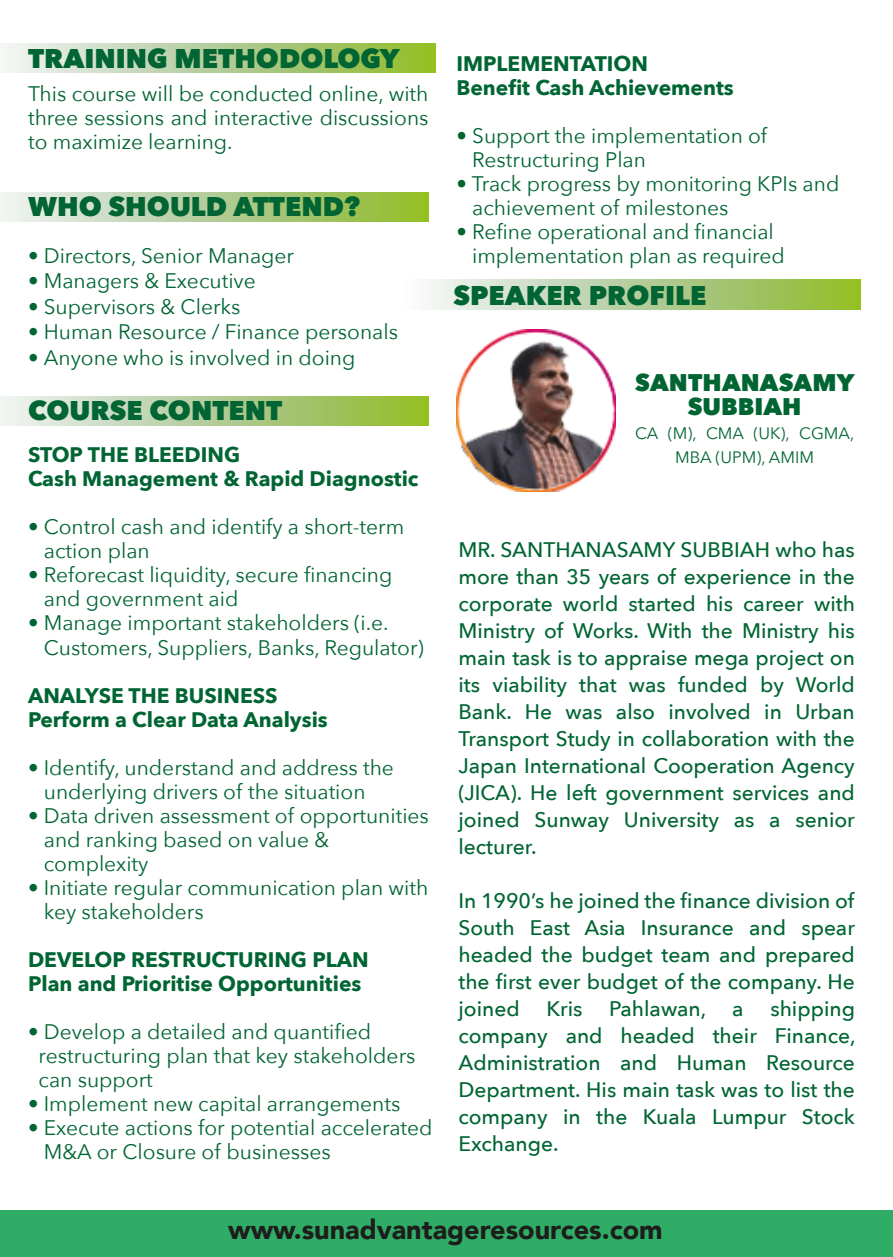
<style>
.page{position:relative;width:893px;height:1257px;background:#fff}
.page>*{position:absolute;margin:0;border:0;box-sizing:border-box;transform-origin:0 0}
.t1{font:800 27px "Avenir Next";color:#006533}
.t2{font:900 27px "Avenir";color:#1d1d1b}
.t3{font:800 24px/24px "Avenir Next";letter-spacing:.005em;color:#006533;text-align:center}
.t4{font:21px/24px "Avenir Next";color:#006533}
.t5{font:500 21px/27px "Avenir Next";color:#006533;text-align:justify}
.t6{font:700 21px/24px "Avenir Next";color:#006533}
.t7{font:16.5px/24px "Avenir Next";color:#006533;text-align:center}
.s1{font-weight:600}
</style>
<div class="page">
<div style="left:0;top:1210px;width:893px;height:46px;background:#2fac66"></div>
<div style="left:0;top:43px;width:436px;height:30px;background:linear-gradient(to right,#e9edfc,#89b62d)"></div>
<div style="left:0;top:192px;width:429px;height:30px;background:linear-gradient(to right,#e7ecf9,#89b62c)"></div>
<div style="left:0;top:396px;width:429px;height:29px;background:linear-gradient(to right,#e7ecf9,#89b62c)"></div>
<div style="left:402px;top:280px;width:459px;height:29px;background:linear-gradient(to right,#f1f3ff,#87b42e)"></div>
<img style="left:456px;top:330px;width:159px;height:162px">
<p class="t1" style="left:28px;top:42px;width:373px">TRAINING METHODOLOGY</p>
<p class="t4" style="left:28px;top:81px;width:402px;text-align:justify">This course will be conducted online, with three sessions and interactive discussions to maximize learning.</p>
<p class="t1" style="left:28px;top:190px;width:333px">WHO SHOULD ATTEND?</p>
<p class="t4" style="left:28px;top:243px;width:268px"><span class="s1">•</span> Directors, Senior Manager</p>
<p class="t4" style="left:28px;top:268px;width:229px"><span class="s1">•</span> Managers &amp; Executive</p>
<p class="t4" style="left:28px;top:294px;width:214px"><span class="s1">•</span> Supervisors &amp; Clerks</p>
<p class="t4" style="left:28px;top:319px;width:372px"><span class="s1">•</span> Human Resource / Finance personals</p>
<p class="t4" style="left:28px;top:345px;width:329px"><span class="s1">•</span> Anyone who is involved in doing</p>
<p class="t1" style="left:28px;top:393px;width:256px">COURSE CONTENT</p>
<p class="t6" style="left:28px;top:442px;width:392px">STOP THE BLEEDING<br>Cash Management &amp; Rapid Diagnostic</p>
<p class="t4" style="left:44px;top:514px;width:362px;text-indent:-16px">• Control cash and identify a short-term action plan</p>
<p class="t4" style="left:44px;top:562px;width:350px;text-indent:-16px">• Reforecast liquidity, secure financing and government aid</p>
<p class="t4" style="left:44px;top:610px;width:382px;text-indent:-16px">• Manage important stakeholders (i.e.<br>Customers, Suppliers, Banks, Regulator)</p>
<p class="t6" style="left:28px;top:682px;width:301px">ANALYSE THE BUSINESS<br>Perform a Clear Data Analysis</p>
<p class="t4" style="left:44px;top:754px;width:352px;text-indent:-16px">• Identify, understand and address the underlying drivers of the situation</p>
<p class="t4" style="left:44px;top:802px;width:387px;text-indent:-16px">• Data driven assessment of opportunities and ranking based on value &amp; complexity</p>
<p class="t4" style="left:44px;top:874px;width:386px;text-indent:-16px">• Initiate regular communication plan with key stakeholders</p>
<p class="t6" style="left:28px;top:947px;width:342px">DEVELOP RESTRUCTURING PLAN<br>Plan and Prioritise Opportunities</p>
<p class="t4" style="left:39px;top:1018px;width:378px;text-indent:-10px">• Develop a detailed and quantified restructuring plan that key stakeholders can support</p>
<p class="t4" style="left:28px;top:1090px;width:374px">• Implement new capital arrangements</p>
<p class="t4" style="left:44px;top:1114px;width:390px;text-indent:-16px">• Execute actions for potential accelerated<br>M&amp;A or Closure of businesses</p>
<p class="t6" style="left:456px;top:51px;width:279px">IMPLEMENTATION<br>Benefit Cash Achievements</p>
<p class="t4" style="left:472px;top:123px;width:296px;text-indent:-16px">• Support the implementation of<br>Restructuring Plan</p>
<p class="t4" style="left:472px;top:171px;width:369px;text-indent:-16px">• Track progress by monitoring KPIs and achievement of milestones</p>
<p class="t4" style="left:472px;top:219px;width:314px;text-indent:-16px">• Refine operational and financial implementation plan as required</p>
<p class="t1" style="left:453px;top:278px;width:254px">SPEAKER PROFILE</p>
<p class="t3" style="left:635px;top:370px;width:221px">SANTHANASAMY<br>SUBBIAH</p>
<p class="t7" style="left:635px;top:420px;width:221px">CA (M), CMA (UK), CGMA,<br>MBA (UPM), AMIM</p>
<p class="t5" style="left:458px;top:535px;width:398px">MR. SANTHANASAMY SUBBIAH who has more than 35 years of experience in the corporate world started his career with Ministry of Works. With the Ministry his main task is to appraise mega project on its viability that was funded by World Bank. He was also involved in Urban Transport Study in collaboration with the Japan International Cooperation Agency (JICA). He left government services and joined Sunway University as a senior lecturer.</p>
<p class="t5" style="left:458px;top:886px;width:398px">In 1990’s he joined the finance division of South East Asia Insurance and spear headed the budget team and prepared the first ever budget of the company. He joined</p>
<p class="t5" style="left:458px;top:994px;width:399px;text-indent:312px">shipping company and headed their Finance, Administration and Human Resource Department. His main task was to list the company in the Kuala Lumpur Stock Exchange.</p>
<p class="t5" style="left:546px;top:994px;width:38px">Kris</p>
<p class="t5" style="left:609px;top:994px;width:136px">Pahlawan, a</p>
<p class="t2" style="left:228px;top:1205px;width:436px">www.sunadvantageresources.com</p>
</div>
